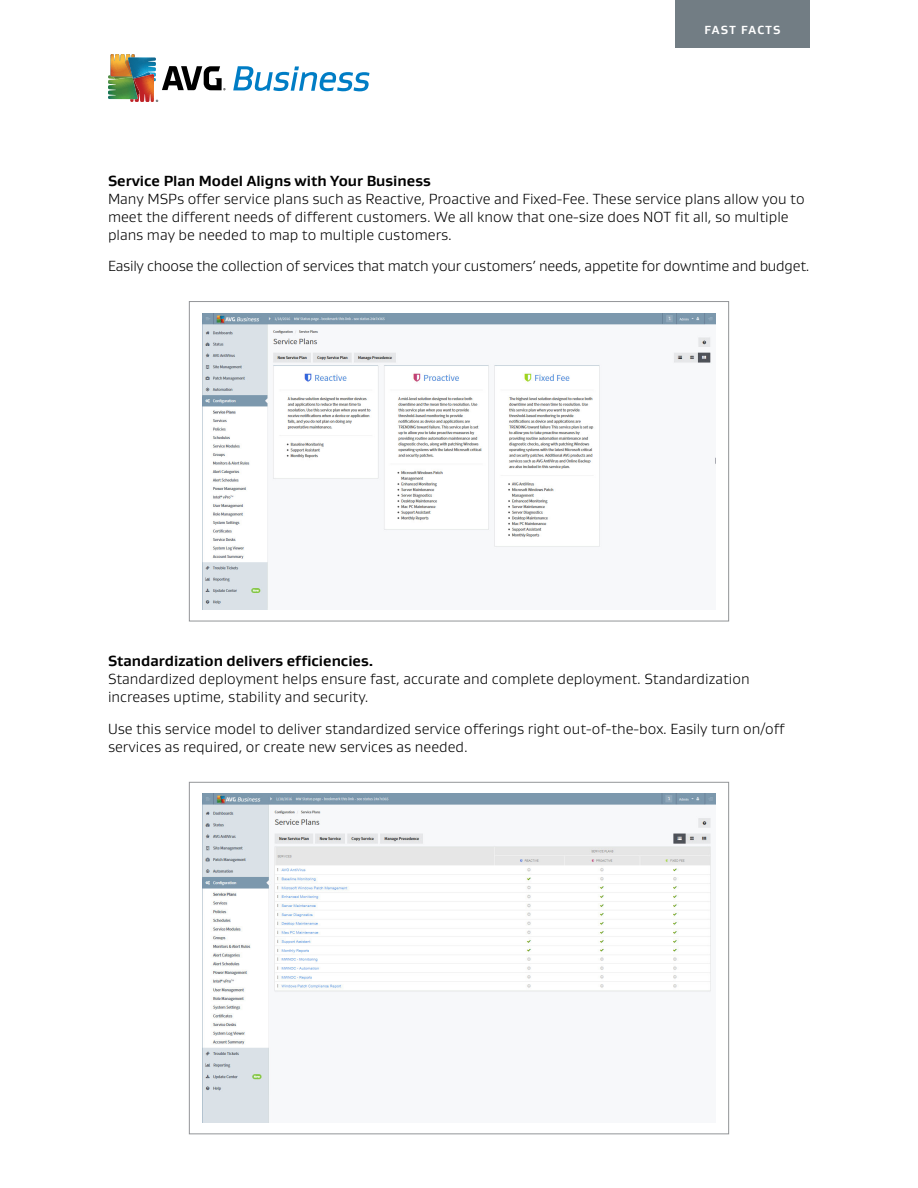
<style>
.page{position:relative;width:918px;height:1188px;background:#fff}
.page>*{position:absolute;margin:0;border:0;box-sizing:border-box;transform-origin:0 0}
.t1{font:300 15px/18px "Gustan";color:#000}
.t2{font:700 15px "Gustan";color:#000}
.t3{font:700 12px "Gustan";letter-spacing:.1em;color:#fff}
</style>
<div class="page">
<div style="left:675px;top:0;width:135px;height:47px;background:#727d84"></div>
<img style="left:108px;top:54px;width:118px;height:48px">
<svg style="left:233px;top:66px;width:136px;height:25px"></svg>
<img style="left:202px;top:313px;width:514px;height:297px">
<img style="left:202px;top:794px;width:513px;height:328px">
<p class="t3" style="left:705px;top:22px;width:77px">Fast Facts</p>
<p class="t2" style="left:108px;top:171px;width:324px">Service Plan Model Aligns with Your Business</p>
<p class="t1" style="left:108px;top:189px;width:698px">Many MSPs offer service plans such as Reactive, Proactive and Fixed-Fee. These service plans allow you to meet the different needs of different customers. We all know that one-size does NOT fit all, so multiple plans may be needed to map to multiple customers.</p>
<p class="t1" style="left:108px;top:257px;width:703px">Easily choose the collection of services that match your customers’ needs, appetite for downtime and budget.</p>
<p class="t2" style="left:108px;top:651px;width:267px">Standardization delivers efficiencies.</p>
<p class="t1" style="left:108px;top:670px;width:643px">Standardized deployment helps ensure fast, accurate and complete deployment. Standardization increases uptime, stability and security.</p>
<p class="t1" style="left:108px;top:719px;width:678px">Use this service model to deliver standardized service offerings right out-of-the-box. Easily turn on/off services as required, or create new services as needed.</p>
</div>
